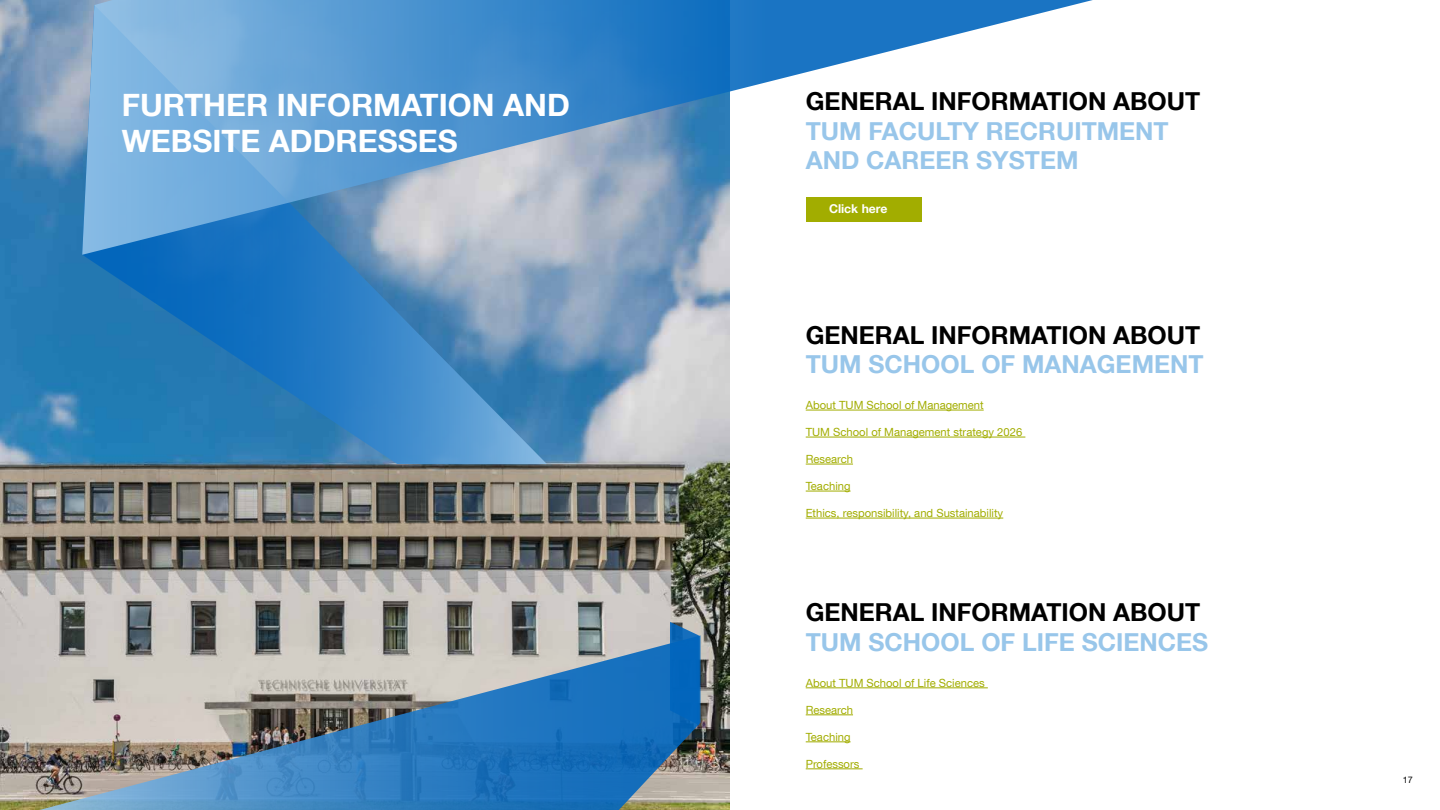
<style>
.page{position:relative;width:1440px;height:810px;background:#fff}
.page>*{position:absolute;margin:0;border:0;box-sizing:border-box;transform-origin:0 0}
.t1{font:700 30.83px/35.3px "TUM Neue Helvetica";color:#fff}
.t2{font:700 24.75px/29.2px "TUM Neue Helvetica";color:#98c6ea}
.t3{font:700 24.75px "TUM Neue Helvetica";color:#000}
.t4{font:700 12.23px "TUM Neue Helvetica";color:#fff}
.t5{font:11.25px "TUM Neue Helvetica";color:#a2ad00}
.t6{font:9px "TUM Neue Helvetica";color:#000}
</style>
<div class="page">
<hr style="left:806px;top:410px;width:178px;height:1px;background:#a2ad00">
<hr style="left:806px;top:437px;width:219px;height:1px;background:#a2ad00">
<hr style="left:806px;top:464px;width:47px;height:1px;background:#a2ad00">
<hr style="left:806px;top:491px;width:45px;height:1px;background:#a2ad00">
<hr style="left:806px;top:518px;width:197px;height:1px;background:#a2ad00">
<hr style="left:806px;top:688px;width:182px;height:1px;background:#a2ad00">
<hr style="left:806px;top:715px;width:47px;height:1px;background:#a2ad00">
<hr style="left:806px;top:742px;width:45px;height:1px;background:#a2ad00">
<hr style="left:806px;top:769px;width:57px;height:1px;background:#a2ad00">
<img style="left:0;top:0;width:729px;height:810px">
<svg style="left:82px;top:255px;width:471px;height:209px"></svg>
<img style="left:670px;top:471px;width:29px;height:164px">
<img style="left:49px;top:464px;width:621px;height:171px">
<svg style="left:39px;top:635px;width:661px;height:175px"></svg>
<svg style="left:82px;top:0;width:1011px;height:255px"></svg>
<div style="left:806px;top:197px;width:115px;height:25px;background:#a2ad00"></div>
<h1 class="t1" style="left:122px;top:87px;width:450px">FURTHER INFORMATION AND<br>WEBSITE ADDRESSES</h1>
<h2 class="t3" style="left:806px;top:86px;width:396px">GENERAL INFORMATION ABOUT</h2>
<h2 class="t2" style="left:806px;top:115px;width:365px">TUM FACULTY RECRUITMENT<br>AND CAREER SYSTEM</h2>
<p class="t4" style="left:829px;top:201px;width:60px">Click here</p>
<h2 class="t3" style="left:806px;top:319px;width:396px">GENERAL INFORMATION ABOUT</h2>
<h2 class="t2" style="left:806px;top:349px;width:399px">TUM SCHOOL OF MANAGEMENT</h2>
<p class="t5" style="left:806px;top:398px;width:179px">About TUM School of Management</p>
<p class="t5" style="left:806px;top:425px;width:218px">TUM School of Management strategy 2026</p>
<p class="t5" style="left:806px;top:452px;width:49px">Research</p>
<p class="t5" style="left:806px;top:479px;width:46px">Teaching</p>
<p class="t5" style="left:806px;top:506px;width:199px">Ethics, responsibility, and Sustainability</p>
<h2 class="t3" style="left:806px;top:597px;width:396px">GENERAL INFORMATION ABOUT</h2>
<h2 class="t2" style="left:806px;top:626px;width:404px">TUM SCHOOL OF LIFE SCIENCES</h2>
<p class="t5" style="left:806px;top:676px;width:180px">About TUM School of Life Sciences</p>
<p class="t5" style="left:806px;top:703px;width:49px">Research</p>
<p class="t5" style="left:806px;top:730px;width:46px">Teaching</p>
<p class="t5" style="left:806px;top:757px;width:55px">Professors</p>
<p class="t6" style="left:1403px;top:774px;width:12px">17</p>
</div>
